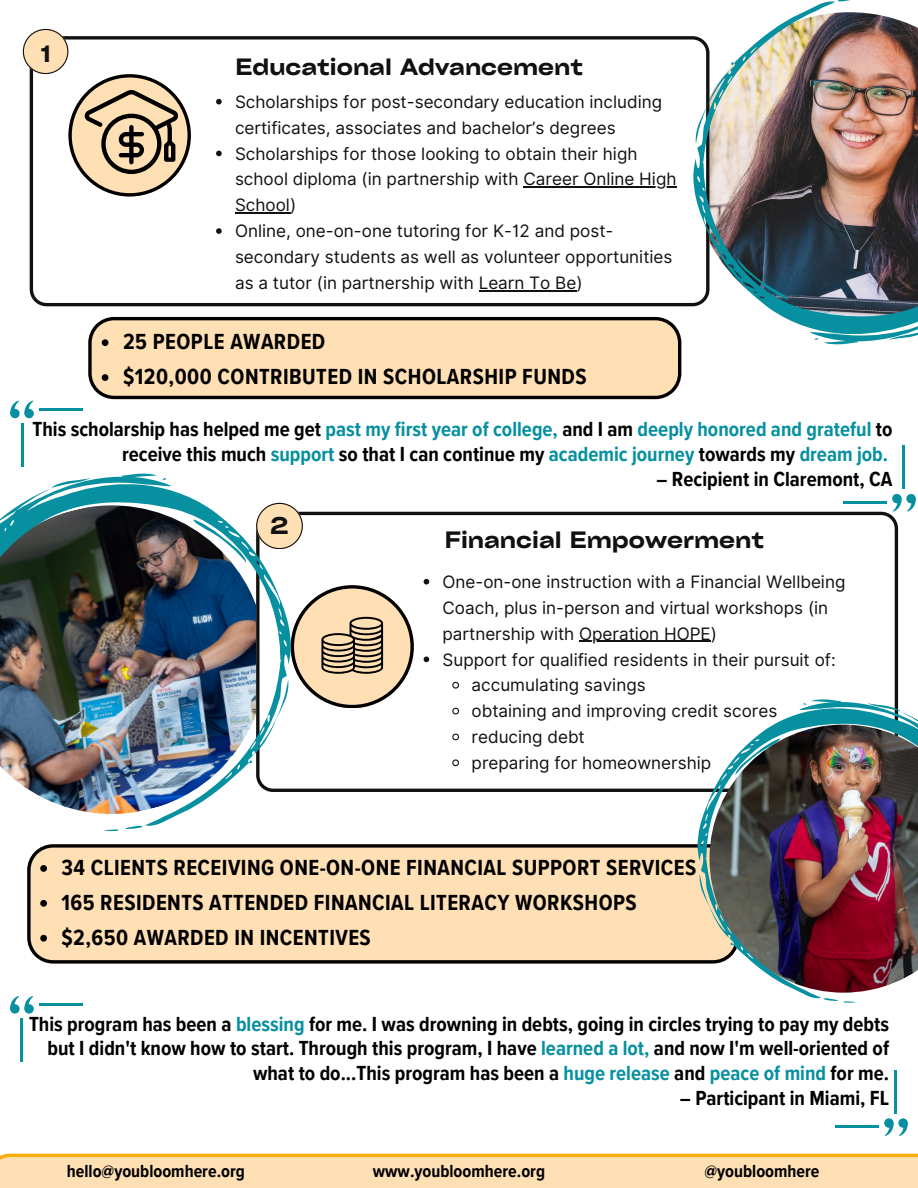
<style>
.page{position:relative;width:918px;height:1188px;background:#fff}
.page>*{position:absolute;margin:0;border:0;box-sizing:border-box;transform-origin:0 0}
.t1{font:600 expanded 23.1px "Cy Grotesk";color:#111}
.t2{font:600 expanded 22.65px "Cy Grotesk";color:#111}
.t3{font:700 22.5px "Proxima Nova Cond";letter-spacing:.02em;color:#000}
.t4{font:700 21px/24.8px "Proxima Nova Cond";color:#000;text-align:right}
.t5{font:700 18px "Proxima Nova Cond";color:#000}
.t6{font:17.1px/25.8px "Inter";color:#111}
.s1{color:#0790a0}
</style>
<div class="page">
<svg style="left:0;top:1154px;width:918px;height:34px;background:#fedaa4"></svg>
<svg style="left:30px;top:36px;width:663px;height:270px"></svg>
<svg style="left:216px;top:99px;width:6px;height:5px"></svg>
<svg style="left:216px;top:151px;width:6px;height:5px"></svg>
<hr style="left:523px;top:187px;width:154px;height:1px;background:#111">
<hr style="left:235px;top:212px;width:55px;height:2px;background:#111">
<svg style="left:216px;top:228px;width:6px;height:6px"></svg>
<hr style="left:479px;top:290px;width:97px;height:1px;background:#111">
<svg style="left:23px;top:29px;width:168px;height:168px"></svg>
<svg style="left:291px;top:512px;width:607px;height:280px"></svg>
<svg style="left:424px;top:579px;width:5px;height:6px"></svg>
<hr style="left:579px;top:641px;width:132px;height:1px;background:#111">
<svg style="left:424px;top:657px;width:5px;height:5px"></svg>
<svg style="left:451px;top:681px;width:9px;height:8px"></svg>
<svg style="left:451px;top:707px;width:9px;height:8px"></svg>
<svg style="left:451px;top:733px;width:9px;height:8px"></svg>
<svg style="left:451px;top:759px;width:9px;height:8px"></svg>
<svg style="left:291px;top:585px;width:122px;height:123px"></svg>
<svg style="left:291px;top:506px;width:12px;height:43px"></svg>
<div style="left:27px;top:844px;width:670px;height:119px;background:#ffdfb4"></div>
<svg style="left:40px;top:865px;width:7px;height:7px"></svg>
<svg style="left:40px;top:900px;width:7px;height:7px"></svg>
<svg style="left:40px;top:935px;width:7px;height:7px"></svg>
<svg style="left:10px;top:400px;width:23px;height:17px"></svg>
<hr style="left:21px;top:423px;width:2px;height:44px;background:#0790a0">
<hr style="left:39px;top:409px;width:43px;height:2px;background:#0790a0">
<svg style="left:893px;top:495px;width:23px;height:17px"></svg>
<hr style="left:903px;top:445px;width:2px;height:44px;background:#0790a0">
<hr style="left:844px;top:501px;width:43px;height:3px;background:#0790a0">
<svg style="left:884px;top:1118px;width:10px;height:10px"></svg>
<svg style="left:898px;top:1118px;width:10px;height:10px"></svg>
<svg style="left:885px;top:1120px;width:23px;height:16px"></svg>
<hr style="left:895px;top:1070px;width:2px;height:43px;background:#0790a0">
<hr style="left:836px;top:1126px;width:43px;height:2px;background:#0790a0">
<svg style="left:24px;top:1004px;width:10px;height:10px"></svg>
<svg style="left:10px;top:1004px;width:10px;height:10px"></svg>
<svg style="left:10px;top:996px;width:23px;height:16px"></svg>
<hr style="left:21px;top:1019px;width:2px;height:43px;background:#0790a0">
<hr style="left:39px;top:1004px;width:43px;height:2px;background:#0790a0">
<img style="left:0;top:476px;width:291px;height:350px">
<svg style="left:52px;top:477px;width:38px;height:11px"></svg>
<svg style="left:121px;top:474px;width:46px;height:6px"></svg>
<svg style="left:104px;top:826px;width:39px;height:6px"></svg>
<svg style="left:249px;top:756px;width:5px;height:10px"></svg>
<svg style="left:193px;top:519px;width:54px;height:44px"></svg>
<img style="left:693px;top:1px;width:225px;height:341px">
<svg style="left:888px;top:330px;width:30px;height:11px"></svg>
<svg style="left:814px;top:338px;width:45px;height:7px"></svg>
<svg style="left:836px;top:0;width:28px;height:2px"></svg>
<svg style="left:730px;top:60px;width:4px;height:9px"></svg>
<svg style="left:736px;top:258px;width:52px;height:42px;background:#346877"></svg>
<img style="left:697px;top:700px;width:221px;height:298px">
<svg style="left:868px;top:703px;width:33px;height:9px"></svg>
<svg style="left:803px;top:699px;width:39px;height:6px"></svg>
<svg style="left:823px;top:998px;width:32px;height:5px"></svg>
<svg style="left:729px;top:939px;width:4px;height:9px"></svg>
<svg style="left:735px;top:738px;width:45px;height:37px"></svg>
<svg style="left:88px;top:317px;width:593px;height:82px;background:#e8cba4"></svg>
<svg style="left:102px;top:339px;width:6px;height:7px"></svg>
<svg style="left:102px;top:374px;width:6px;height:7px"></svg>
<p class="t2" style="left:41px;top:39px;width:11px">1</p>
<p class="t2" style="left:236px;top:53px;width:349px">Educational Advancement</p>
<p class="t6" style="left:235px;top:89px;width:429px">Scholarships for post-secondary education including certificates, associates and bachelor’s degrees</p>
<h1 class="t6" style="left:235px;top:140px;width:443px">Scholarships for those looking to obtain their high school diploma (in partnership with Career Online High</h1>
<p class="t6" style="left:235px;top:192px;width:439px">School)<br>Online, one-on-one tutoring for K-12 and post&shy;secondary students as well as volunteer opportunities</p>
<p class="t6" style="left:235px;top:270px;width:349px">as a tutor (in partnership with Learn To Be)</p>
<p class="t3" style="left:123px;top:329px;width:204px">25 PEOPLE AWARDED</p>
<p class="t3" style="left:123px;top:364px;width:465px">$120,000 CONTRIBUTED IN SCHOLARSHIP FUNDS</p>
<p class="t4" style="left:33px;top:417px;width:862px">This scholarship has helped me get <span class="s1">past my first year of college,</span> and I am <span class="s1">deeply honored and grateful</span> to receive this much <span class="s1">support</span> so that I can continue my <span class="s1">academic journey</span> towards my <span class="s1">dream job.</span></p>
<p class="t4" style="left:656px;top:467px;width:238px">– Recipient in Claremont, CA</p>
<p class="t1" style="left:271px;top:511px;width:19px">2</p>
<p class="t2" style="left:445px;top:525px;width:321px">Financial Empowerment</p>
<p class="t6" style="left:443px;top:569px;width:404px">One-on-one instruction with a Financial Wellbeing<br>Coach, plus in-person and virtual workshops (in partnership with Operation HOPE)</p>
<p class="t6" style="left:472px;top:646px;width:366px;text-indent:-29px">Support for qualified residents in their pursuit of: accumulating savings</p>
<p class="t6" style="left:472px;top:698px;width:307px">obtaining and improving credit scores</p>
<h1 class="t6" style="left:472px;top:724px;width:115px">reducing debt</h1>
<p class="t6" style="left:472px;top:750px;width:241px">preparing for homeownership</p>
<p class="t3" style="left:62px;top:855px;width:636px">34 CLIENTS RECEIVING ONE-ON-ONE FINANCIAL SUPPORT SERVICES</p>
<p class="t3" style="left:62px;top:889px;width:577px">165 RESIDENTS ATTENDED FINANCIAL LITERACY WORKSHOPS</p>
<h1 class="t3" style="left:62px;top:924px;width:311px">$2,650 AWARDED IN INCENTIVES</h1>
<p class="t4" style="left:29px;top:1012px;width:862px">This program has been a <span class="s1">blessing</span> for me. I was drowning in debts, going in circles trying to pay my debts but I didn't know how to start. Through this program, I have <span class="s1">learned a lot,</span> and now I'm well-oriented of what to do...This program has been a <span class="s1">huge release</span> and <span class="s1">peace of mind</span> for me.</p>
<p class="t4" style="left:680px;top:1086px;width:211px">– Participant in Miami, FL</p>
<p class="t5" style="left:67px;top:1161px;width:180px">hello@youbloomhere.org</p>
<p class="t5" style="left:373px;top:1161px;width:174px">www.youbloomhere.org</p>
<p class="t5" style="left:705px;top:1161px;width:117px">@youbloomhere</p>
</div>
